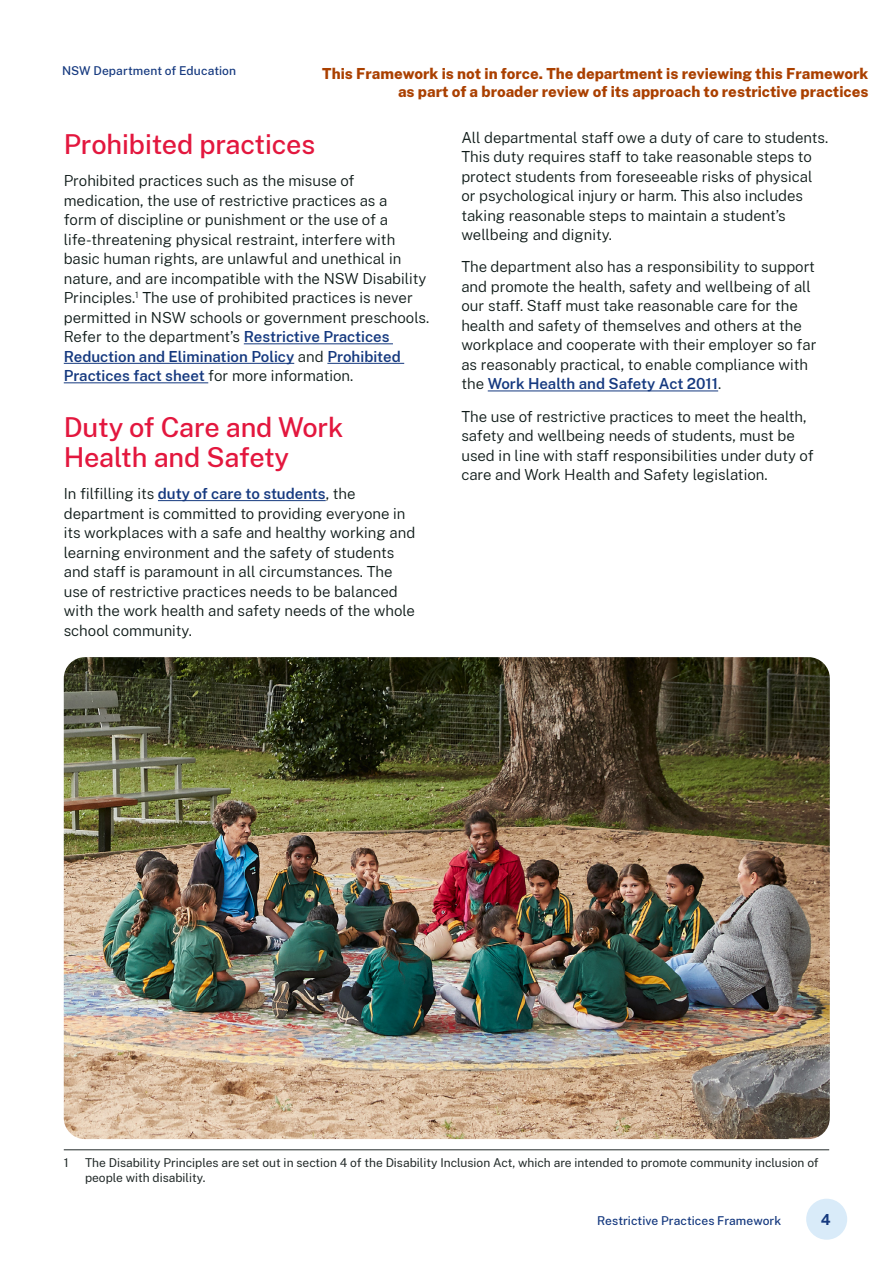
<style>
.page{position:relative;width:893px;height:1263px;background:#fff}
.page>*{position:absolute;margin:0;border:0;box-sizing:border-box;transform-origin:0 0}
.Heading_2__H2{font:500 27px/30px "Public Sans";letter-spacing:-.005em;color:#e3173e}
.Body{font:300 15px/19.5px "Public Sans";color:#0e1a18}
.t1{font:800 15px/18px "Public Sans";color:#aa4000;text-align:right}
.t2{font:700 15px "Public Sans";color:#15397f}
.Footnote{font:12px/15px "Public Sans";color:#222a29}
.t3{font:500 12px "Public Sans";letter-spacing:.005em;color:#15397f}
.s1{font-weight:600;color:#15397f}
</style>
<div class="page">
<hr style="left:244px;top:344px;width:149px;height:1px;background:#15397f">
<hr style="left:64px;top:363px;width:230px;height:1px;background:#15397f">
<hr style="left:327px;top:363px;width:77px;height:1px;background:#15397f">
<hr style="left:64px;top:383px;width:144px;height:1px;background:#15397f">
<hr style="left:158px;top:500px;width:168px;height:1px;background:#15397f">
<hr style="left:64px;top:1149px;width:765px;height:1px;background:#222a29">
<hr style="left:488px;top:391px;width:230px;height:1px;background:#15397f">
<img style="left:64px;top:657px;width:766px;height:482px">
<div style="left:806px;top:1199px;width:41px;height:41px;background:#d9ebf9;border-radius:50%"></div>
<p class="t3" style="left:62px;top:62px;width:176px">NSW Department of Education</p>
<p class="t1" style="left:322px;top:63px;width:548px">This Framework is not in force. The department is reviewing this Framework as part of a broader review of its approach to restrictive practices</p>
<h2 class="Heading_2__H2" style="left:64px;top:128px;width:253px">Prohibited practices</h2>
<p class="Body" style="left:64px;top:170px;width:367px">Prohibited practices such as the misuse of medication, the use of restrictive practices as a<br>form of discipline or punishment or the use of a life-threatening physical restraint, interfere with basic human rights, are unlawful and unethical in nature, and are incompatible with the NSW Disability Principles.<sup>1</sup> The use of prohibited practices is never permitted in NSW schools or government preschools.<br>Refer to the department’s <span class="s1">Restrictive Practices Reduction and Elimination Policy</span> and <span class="s1">Prohibited Practices fact sheet</span> for more information.</p>
<h2 class="Heading_2__H2" style="left:64px;top:411px;width:281px">Duty of Care and Work<br>Health and Safety</h2>
<p class="Body" style="left:64px;top:483px;width:353px">In filfilling its <span class="s1">duty of care to students</span>, the department is committed to providing everyone in its workplaces with a safe and healthy working and learning environment and the safety of students and staff is paramount in all circumstances. The use of restrictive practices needs to be balanced with the work health and safety needs of the whole school community.</p>
<p class="Body" style="left:461px;top:127px;width:368px">All departmental staff owe a duty of care to students.<br>This duty requires staff to take reasonable steps to protect students from foreseeable risks of physical or psychological injury or harm. This also includes taking reasonable steps to maintain a student’s wellbeing and dignity.</p>
<p class="Body" style="left:461px;top:257px;width:357px">The department also has a responsibility to support and promote the health, safety and wellbeing of all our staff. Staff must take reasonable care for the health and safety of themselves and others at the workplace and cooperate with their employer so far as reasonably practical, to enable compliance with the <span class="s1">Work Health and Safety Act 2011</span>.</p>
<p class="Body" style="left:461px;top:406px;width:354px">The use of restrictive practices to meet the health, safety and wellbeing needs of students, must be used in line with staff responsibilities under duty of care and Work Health and Safety legislation.</p>
<p class="Footnote" style="left:64px;top:1155px;width:6px">1</p>
<p class="Footnote" style="left:85px;top:1155px;width:735px">The Disability Principles are set out in section 4 of the Disability Inclusion Act, which are intended to promote community inclusion of people with disability.</p>
<p class="t3" style="left:597px;top:1212px;width:186px">Restrictive Practices Framework</p>
<p class="t2" style="left:821px;top:1208px;width:11px">4</p>
</div>
